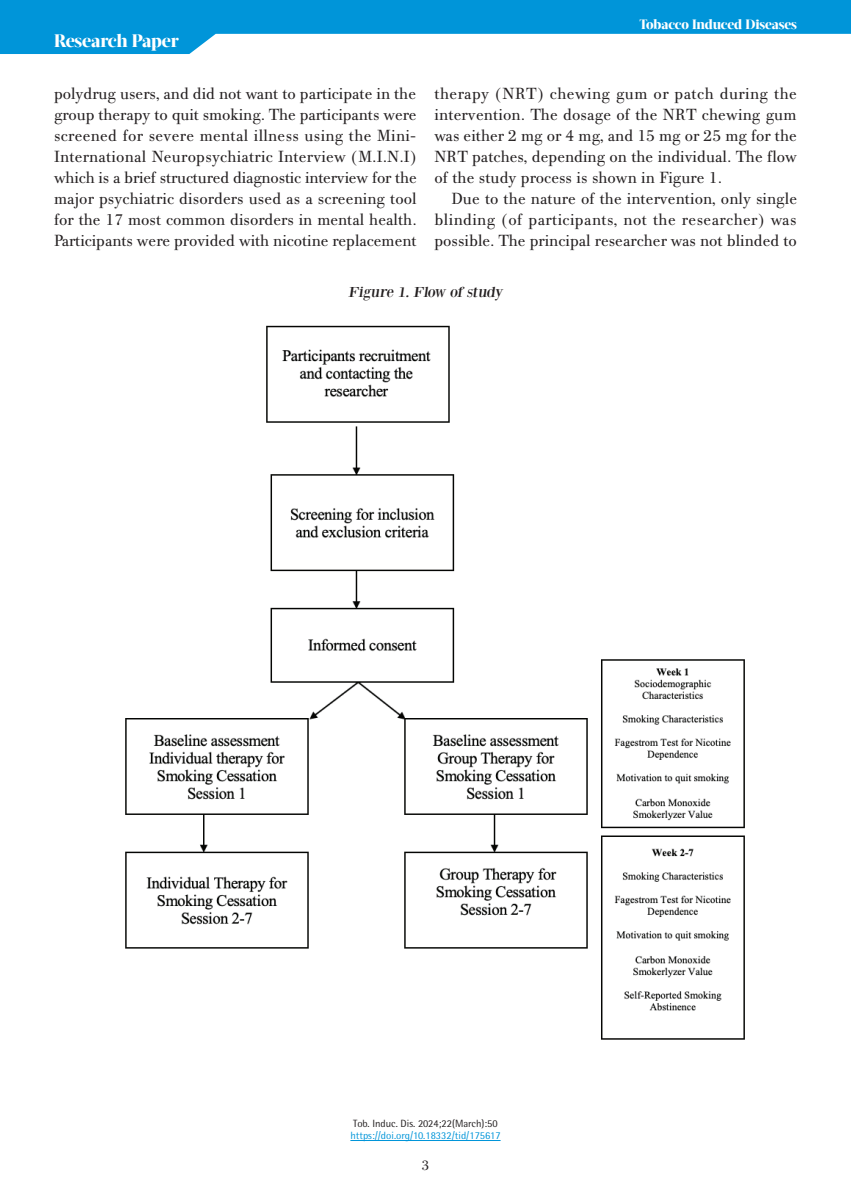
<style>
.page{position:relative;width:851px;height:1191px;background:#fff}
.page>*{position:absolute;margin:0;border:0;box-sizing:border-box;transform-origin:0 0}
.t1{font:800 18px "Acta Display W04";letter-spacing:-.01em;color:#fff}
.t2{font:17.25px/21px "PF Bodoni Text";color:#231f20;text-align:justify}
.t3{font:15px "Bodoni XT";color:#231f20;scale:1.1 1}
.t4{font:15px "PF Bodoni Text";color:#231f20}
.t5{font:800 13.5px "Acta Display W04";letter-spacing:-.01em;color:#fff}
.t6{font:10.5px "Rotis Semi Sans Hel";color:#0095d9}
.t7{font:10.5px "Rotis Semi Sans Hel";color:#231f20}
</style>
<div class="page">
<svg style="left:0;top:0;width:850px;height:54px;fill:#0095d9"></svg>
<hr style="left:350px;top:1140px;width:150px;height:1px;background:#0095d9">
<img style="left:125px;top:325px;width:620px;height:715px">
<p class="t1" style="left:54px;top:30px;width:126px">Research Paper</p>
<p class="t5" style="left:639px;top:17px;width:159px">Tobacco Induced Diseases</p>
<p class="t2" style="left:54px;top:83px;width:364px">polydrug users, and did not want to participate in the group therapy to quit smoking. The participants were screened for severe mental illness using the Mini-International Neuropsychiatric Interview (M.I.N.I) which is a brief structured diagnostic interview for the major psychiatric disorders used as a screening tool for the 17 most common disorders in mental health.<br>Participants were provided with nicotine replacement</p>
<p class="t2" style="left:434px;top:83px;width:364px">therapy (NRT) chewing gum or patch during the intervention. The dosage of the NRT chewing gum was either 2 mg or 4 mg, and 15 mg or 25 mg for the NRT patches, depending on the individual. The flow of the study process is shown in Figure 1.</p>
<p class="t2" style="left:434px;top:188px;width:364px;text-indent:17px">Due to the nature of the intervention, only single blinding (of participants, not the researcher) was possible. The principal researcher was not blinded to</p>
<p class="t3" style="left:348px;top:283px;width:144px">Figure 1. Flow of study</p>
<p class="t7" style="left:353px;top:1116px;width:146px">Tob. Induc. Dis. 2024;22(March):50</p>
<p class="t6" style="left:350px;top:1129px;width:152px">https://doi.org/10.18332/tid/175617</p>
<p class="t4" style="left:421px;top:1156px;width:9px">3</p>
</div>
